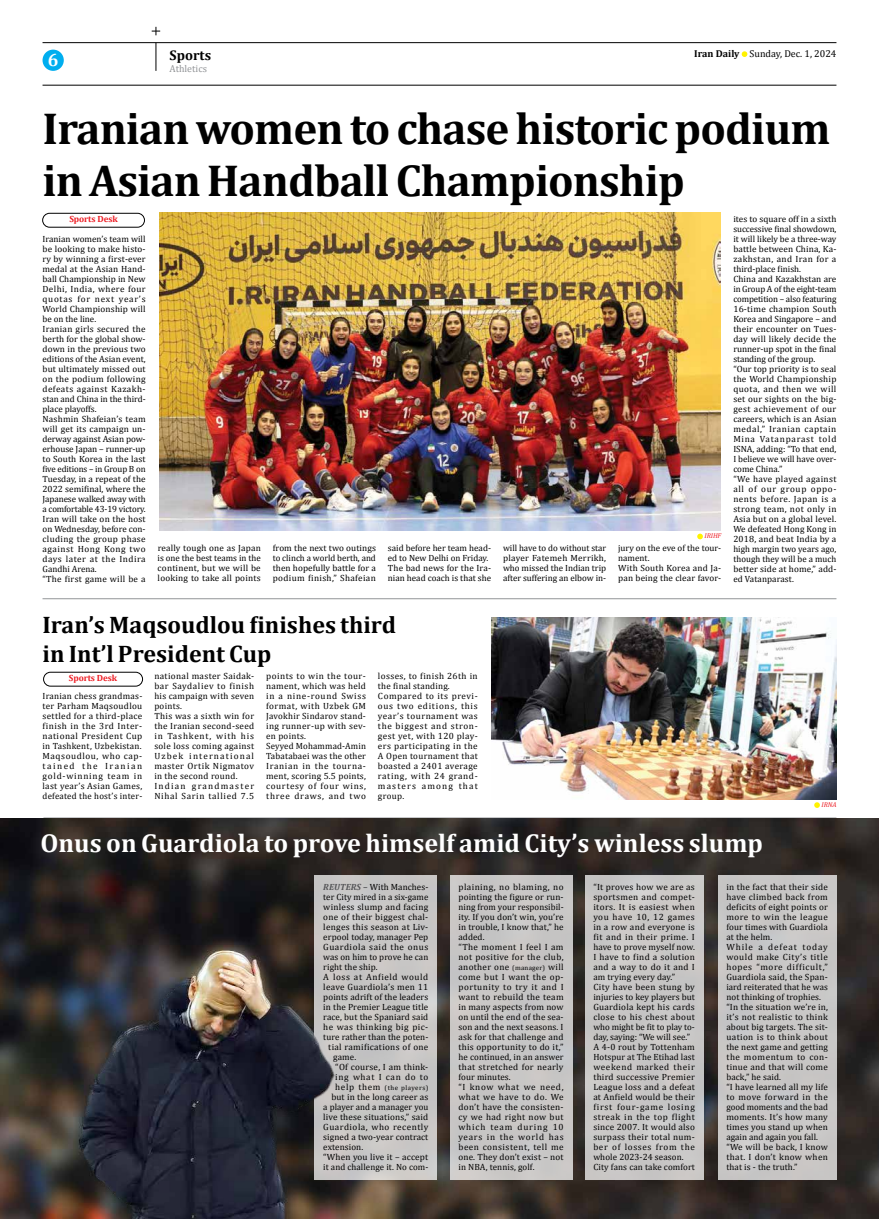
<style>
.page{position:relative;width:879px;height:1219px;background:#fff}
.page>*{position:absolute;margin:0;border:0;box-sizing:border-box;transform-origin:0 0}
.t1{font:700 45px/52.5px "Cambria";letter-spacing:-.02em;color:#000}
.t2{font:700 26px "Cambria";color:#fff}
.t3{font:700 24px/28.8px "Cambria";color:#000}
.t4{font:700 18px "Cambria";color:#fff}
.t5{font:700 14px "Cambria";color:#000}
.t6{font:10px "Cambria";color:#000}
.t7{font:10px "Cambria";color:#939598}
.t8{font:9px/10px "Cambria";letter-spacing:.02em;color:#000}
.t9{font:9px/10px "Cambria";letter-spacing:.05em;color:#000}
.t10{font:9px/10px "Cambria";color:#000}
.t11{font:700 9px "Cambria";letter-spacing:-.01em;color:#ed1d24}
.t12{font:9px "Cambria";letter-spacing:.045em;color:#000}
.t13{font:9px "Cambria";letter-spacing:.06em;color:#000}
.t14{font:9px "Cambria";letter-spacing:.065em;color:#000}
.t15{font:italic 7px "Cambria";letter-spacing:-.01em;color:#ed1d24}
.t16{font:6.8px "Cambria";letter-spacing:.065em;color:#000}
.s1{font-weight:700}
.s2{font-weight:700;font-style:italic;color:#565659}
.s3{font-size:9px}
.s4{font-size:6.8px}
</style>
<div class="page">
<svg style="left:156px;top:43px;width:1px;height:28px"></svg>
<hr style="left:43px;top:42px;width:793px;height:1px;background:#000">
<hr style="left:43px;top:85px;width:793px;height:1px;background:#000">
<div style="left:43px;top:50px;width:21px;height:21px;background:#00aeef;border-radius:50%"></div>
<svg style="left:741px;top:51px;width:6px;height:6px"></svg>
<div style="left:43px;top:213px;width:102px;height:14px;border:1px solid #000;border-radius:7px"></div>
<div style="left:43px;top:672px;width:100px;height:14px;border:1px solid #000;border-radius:7px"></div>
<hr style="left:43px;top:599px;width:793px;height:1px;background:#939598">
<img style="left:159px;top:212px;width:561px;height:318px">
<svg style="left:697px;top:534px;width:6px;height:5px"></svg>
<img style="left:491px;top:617px;width:345px;height:135px">
<img style="left:0;top:752px;width:879px;height:467px">
<svg style="left:152px;top:27px;width:8px;height:8px"></svg>
<h3 class="t4" style="left:48px;top:47px;width:12px">6</h3>
<h3 class="t5" style="left:170px;top:45px;width:43px">Sports</h3>
<p class="t6" style="left:694px;top:48px;width:144px"><span class="s1">Iran Daily</span> Sunday, Dec. 1, 2024</p>
<p class="t7" style="left:170px;top:62px;width:39px">Athletics</p>
<h1 class="t1" style="left:43px;top:101px;width:789px">Iranian women to chase historic podium in Asian Handball Championship</h1>
<p class="t11" style="left:69px;top:213px;width:50px">Sports Desk</p>
<p class="t8" style="left:43px;top:233px;width:105px">Iranian women’s team will be looking to make histo&shy;ry by winning a first-ever medal at the Asian Hand&shy;ball Championship in New<br>Delhi, India, where four quotas for next year’s<br>World Championship will be on the line.<br>Iranian girls secured the berth for the global show&shy;down in the previous two editions of the Asian event, but ultimately missed out on the podium following defeats against Kazakh&shy;stan and China in the third&shy;place playoffs.<br>Nashmin Shafeian’s team will get its campaign un&shy;derway against Asian pow&shy;erhouse Japan – runner-up to South Korea in the last five editions – in Group B on<br>Tuesday, in a repeat of the<br>2022 semifinal, where the<br>Japanese walked away with a comfortable 43-19 victory.<br>Iran will take on the host on Wednesday, before con&shy;cluding the group phase against Hong Kong two days later at the Indira<br>Gandhi Arena.<br>“The first game will be a</p>
<p class="t15" style="left:704px;top:531px;width:18px">IRIHF</p>
<p class="t8" style="left:158px;top:543px;width:105px;text-align:justify">really tough one as Japan is one the best teams in the continent, but we will be looking to take all points</p>
<p class="t8" style="left:273px;top:543px;width:105px;text-align:justify">from the next two outings to clinch a world berth, and then hopefully battle for a podium finish,” Shafeian</p>
<p class="t10" style="left:388px;top:543px;width:105px">said before her team head&shy;ed to New Delhi on Friday.<br>The bad news for the Ira&shy;nian head coach is that she</p>
<p class="t8" style="left:503px;top:543px;width:105px;text-align:justify">will have to do without star player Fatemeh Merrikh, who missed the Indian trip after suffering an elbow in-</p>
<p class="t8" style="left:618px;top:543px;width:105px">jury on the eve of the tour&shy;nament.<br>With South Korea and Ja&shy;pan being the clear favor-</p>
<p class="t8" style="left:733px;top:213px;width:105px">ites to square off in a sixth successive final showdown, it will likely be a three-way battle between China, Ka&shy;zakhstan, and Iran for a third-place finish.<br>China and Kazakhstan are in Group A of the eight-team competition – also featuring<br>16-time champion South<br>Korea and Singapore – and their encounter on Tues&shy;day will likely decide the runner-up spot in the final standing of the group.<br>“Our top priority is to seal the World Championship quota, and then we will set our sights on the big&shy;gest achievement of our careers, which is an Asian medal,” Iranian captain<br>Mina Vatanparast told<br>ISNA, adding: “To that end,<br>I believe we will have over&shy;come China.”<br>“We have played against all of our group oppo&shy;nents before. Japan is a strong team, not only in<br>Asia but on a global level.<br>We defeated Hong Kong in<br>2018, and beat India by a high margin two years ago, though they will be a much better side at home,” add&shy;ed Vatanparast.</p>
<h3 class="t3" style="left:43px;top:610px;width:355px">Iran’s Maqsoudlou finishes third in Int’l President Cup</h3>
<p class="t8" style="left:43px;top:691px;width:101px;text-align:justify">Iranian chess grandmas&shy;ter Parham Maqsoudlou settled for a third-place finish in the 3rd Inter&shy;national President Cup in Tashkent, Uzbekistan.<br>Maqsoudlou, who cap&shy;tained the Iranian gold-winning team in last year’s Asian Games, defeated the host’s inter-</p>
<p class="t8" style="left:154px;top:671px;width:101px">national master Saidak&shy;bar Saydaliev to finish his campaign with seven points.<br>This was a sixth win for the Iranian second-seed in Tashkent, with his sole loss coming against<br>Uzbek international master Ortik Nigmatov in the second round.<br>Indian grandmaster<br>Nihal Sarin tallied 7.5</p>
<p class="t8" style="left:266px;top:671px;width:101px">points to win the tour&shy;nament, which was held in a nine-round Swiss format, with Uzbek GM<br>Javokhir Sindarov stand&shy;ing runner-up with sev&shy;en points.<br>Seyyed Mohammad-Amin<br>Tabatabaei was the other<br>Iranian in the tourna&shy;ment, scoring 5.5 points, courtesy of four wins, three draws, and two</p>
<p class="t9" style="left:378px;top:671px;width:101px">losses, to finish 26th in the final standing.<br>Compared to its previ&shy;ous two editions, this year’s tournament was the biggest and stron&shy;gest yet, with 120 play&shy;ers participating in the<br>A Open tournament that boasted a 2401 average rating, with 24 grand&shy;masters among that group.</p>
<p class="t11" style="left:69px;top:672px;width:50px">Sports Desk</p>
<p class="t15" style="left:821px;top:800px;width:16px">IRNA</p>
<h2 class="t2" style="left:40px;top:825px;width:724px">Onus on Guardiola to prove himself amid City’s winless slump</h2>
<p class="t8" style="left:323px;top:882px;width:106px"><span class="s2">REUTERS –</span> With Manches-</p>
<p class="t8" style="left:323px;top:892px;width:107px">ter City mired in a six-game</p>
<p class="t8" style="left:323px;top:902px;width:106px">winless slump and facing</p>
<p class="t8" style="left:323px;top:912px;width:106px">one of their biggest chal-</p>
<p class="t8" style="left:323px;top:922px;width:106px">lenges this season at Liv-</p>
<p class="t8" style="left:323px;top:932px;width:106px">erpool today, manager Pep</p>
<p class="t9" style="left:323px;top:942px;width:106px">Guardiola said the onus</p>
<p class="t8" style="left:323px;top:952px;width:107px">was on him to prove he can</p>
<p class="t8" style="left:323px;top:962px;width:56px">right the ship.</p>
<p class="t13" style="left:323px;top:972px;width:106px">A loss at Anfield would</p>
<p class="t8" style="left:323px;top:982px;width:107px">leave Guardiola’s men 11</p>
<p class="t8" style="left:323px;top:992px;width:106px">points adrift of the leaders</p>
<p class="t8" style="left:323px;top:1002px;width:107px">in the Premier League title</p>
<p class="t8" style="left:323px;top:1012px;width:107px">race, but the Spaniard said</p>
<p class="t12" style="left:323px;top:1022px;width:106px">he was thinking big pic-</p>
<p class="t8" style="left:323px;top:1032px;width:106px">ture rather than the poten-</p>
<p class="t8" style="left:328px;top:1042px;width:102px">tial ramifications of one</p>
<p class="t8" style="left:333px;top:1052px;width:24px">game.</p>
<p class="t8" style="left:335px;top:1062px;width:94px">“Of course, I am think-</p>
<p class="t14" style="left:335px;top:1072px;width:95px">ing what I can do to</p>
<p class="t16" style="left:335px;top:1084px;width:95px"><span class="s3">help them</span> (the players)</p>
<p class="t8" style="left:323px;top:1092px;width:107px;text-indent:8px">but in the long career as a player and a manager you live these situations,” said<br>Guardiola, who recently signed a two-year contract extension.<br>“When you live it – accept it and challenge it. No com-</p>
<p class="t8" style="left:458px;top:882px;width:107px">plaining, no blaming, no pointing the figure or run&shy;ning from your responsibil&shy;ity. If you don’t win, you’re in trouble, I know that,” he added.<br>“The moment I feel I am not positive for the club, another one <span class="s4">(manager)</span> will come but I want the op&shy;portunity to try it and I want to rebuild the team in many aspects from now on until the end of the sea&shy;son and the next seasons. I ask for that challenge and this opportunity to do it,” he continued, in an answer that stretched for nearly four minutes.<br>“I know what we need, what we have to do. We don’t have the consisten&shy;cy we had right now but which team during 10 years in the world has been consistent, tell me one. They don’t exist – not in NBA, tennis, golf.</p>
<p class="t8" style="left:593px;top:882px;width:103px">“It proves how we are as sportsmen and compet&shy;itors. It is easiest when you have 10, 12 games in a row and everyone is fit and in their prime. I have to prove myself now.<br>I have to find a solution and a way to do it and I am trying every day.”<br>City have been stung by injuries to key players but<br>Guardiola kept his cards close to his chest about who might be fit to play to&shy;day, saying: “We will see.”<br>A 4-0 rout by Tottenham<br>Hotspur at The Etihad last weekend marked their third successive Premier<br>League loss and a defeat at Anfield would be their first four-game losing streak in the top flight since 2007. It would also surpass their total num&shy;ber of losses from the whole 2023-24 season.<br>City fans can take comfort</p>
<p class="t8" style="left:726px;top:882px;width:103px">in the fact that their side have climbed back from deficits of eight points or more to win the league four times with Guardiola at the helm.<br>While a defeat today would make City’s title hopes “more difficult,”<br>Guardiola said, the Span&shy;iard reiterated that he was not thinking of trophies. “In the situation we’re in, it’s not realistic to think about big targets. The sit&shy;uation is to think about the next game and getting the momentum to con&shy;tinue and that will come back,” he said.<br>“I have learned all my life to move forward in the good moments and the bad moments. It’s how many times you stand up when again and again you fall. “We will be back, I know that. I don’t know when that is - the truth.”</p>
</div>
